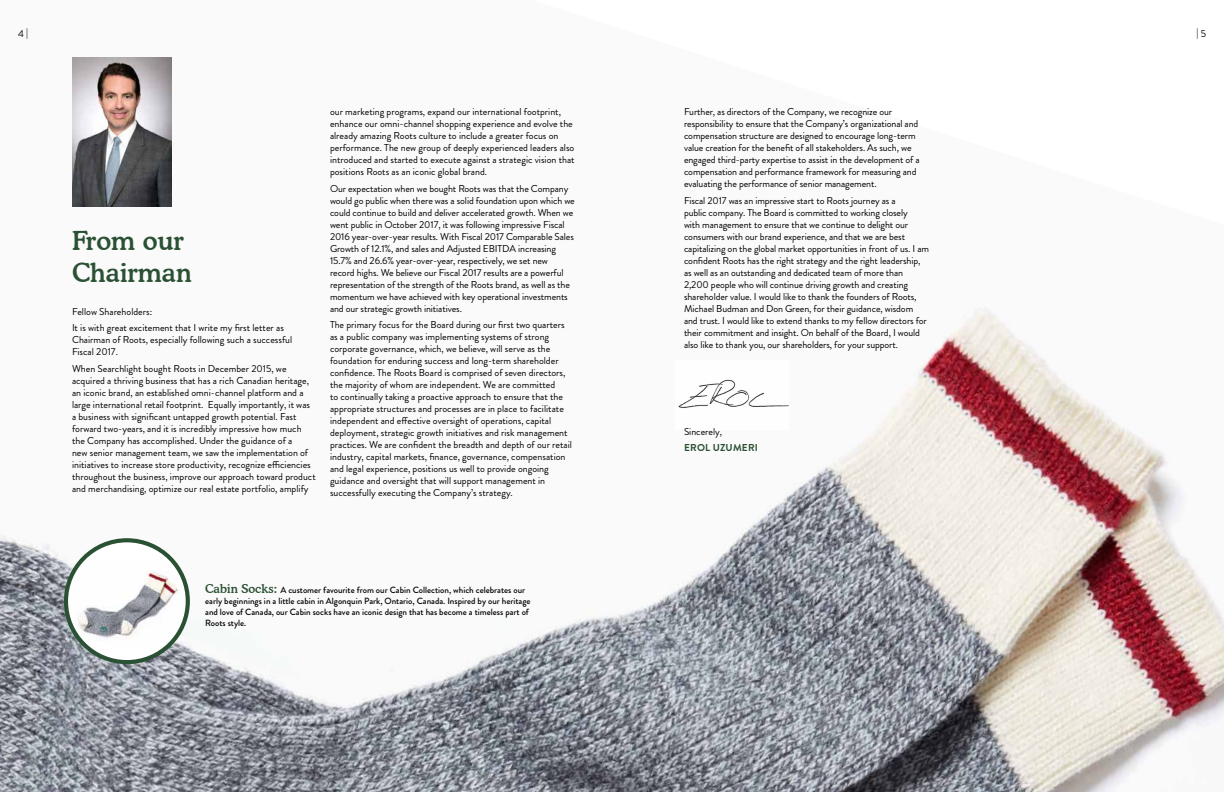
<style>
.page{position:relative;width:1224px;height:792px;background:#fff}
.page>*{position:absolute;margin:0;border:0;box-sizing:border-box;transform-origin:0 0}
.t1{font:500 26px/31.2px "Cooper BT";color:#2b5134}
.t2{font:10px/12px "Brandon Grotesque";color:#000}
.t3{font:700 10px "Brandon Grotesque";letter-spacing:.02em;color:#2b5134}
.t4{font:500 9px/10.8px "Brandon Grotesque";color:#000}
.s1{font-family:"Cooper BT";font-size:12px;color:#2b5134}
</style>
<div class="page">
<img style="left:0;top:57px;width:1224px;height:735px">
<img style="left:72px;top:57px;width:99px;height:149px">
<svg style="left:66px;top:540px;width:122px;height:122px"></svg>
<img style="left:66px;top:560px;width:122px;height:89px">
<div style="left:64px;top:538px;width:126px;height:126px;border:4px solid #2b5134;border-radius:50%"></div>
<img style="left:675px;top:361px;width:113px;height:68px">
<p class="t2" style="left:18px;top:28px;width:12px">4 |</p>
<h1 class="t1" style="left:72px;top:225px;width:121px">From our<br>Chairman</h1>
<p class="t2" style="left:72px;top:303px;width:213px;line-height:16.5px">Fellow Shareholders:<br>It is with great excitement that I write my first letter as</p>
<p class="t2" style="left:72px;top:334px;width:222px">Chairman of Roots, especially following such a successful<br>Fiscal 2017.</p>
<p class="t2" style="left:72px;top:362px;width:245px">When Searchlight bought Roots in December 2015, we acquired a thriving business that has a rich Canadian heritage, an iconic brand, an established omni-channel platform and a large international retail footprint. Equally importantly, it was a business with significant untapped growth potential. Fast forward two-years, and it is incredibly impressive how much the Company has accomplished. Under the guidance of a<br>new senior management team, we saw the implementation of initiatives to increase store productivity, recognize efficiencies throughout the business, improve our approach toward product and merchandising, optimize our real estate portfolio, amplify</p>
<p class="t2" style="left:330px;top:106px;width:246px">our marketing programs, expand our international footprint, enhance our omni-channel shopping experience and evolve the already amazing Roots culture to include a greater focus on performance. The new group of deeply experienced leaders also introduced and started to execute against a strategic vision that positions Roots as an iconic global brand.</p>
<p class="t2" style="left:330px;top:182px;width:246px">Our expectation when we bought Roots was that the Company would go public when there was a solid foundation upon which we could continue to build and deliver accelerated growth. When we went public in October 2017, it was following impressive Fiscal 2016 year-over-year results. With Fiscal 2017 Comparable Sales Growth of 12.1%, and sales and Adjusted EBITDA increasing 15.7% and 26.6% year-over-year, respectively, we set new record highs. We believe our Fiscal 2017 results are a powerful representation of the strength of the Roots brand, as well as the momentum we have achieved with key operational investments and our strategic growth initiatives.</p>
<p class="t2" style="left:330px;top:319px;width:244px">The primary focus for the Board during our first two quarters as a public company was implementing systems of strong corporate governance, which, we believe, will serve as the foundation for enduring success and long-term shareholder confidence. The Roots Board is comprised of seven directors, the majority of whom are independent. We are committed<br>to continually taking a proactive approach to ensure that the appropriate structures and processes are in place to facilitate independent and effective oversight of operations, capital deployment, strategic growth initiatives and risk management practices. We are confident the breadth and depth of our retail industry, capital markets, finance, governance, compensation and legal experience, positions us well to provide ongoing guidance and oversight that will support management in successfully executing the Company’s strategy.</p>
<p class="t4" style="left:205px;top:585px;width:327px"><span class="s1">Cabin Socks:</span> A customer favourite from our Cabin Collection, which celebrates our early beginnings in a little cabin in Algonquin Park, Ontario, Canada. Inspired by our heritage and love of Canada, our Cabin socks have an iconic design that has become a timeless part of Roots style.</p>
<p class="t2" style="left:684px;top:106px;width:237px">Further, as directors of the Company, we recognize our responsibility to ensure that the Company’s organizational and compensation structure are designed to encourage long-term value creation for the benefit of all stakeholders. As such, we engaged third-party expertise to assist in the development of a compensation and performance framework for measuring and evaluating the performance of senior management.</p>
<p class="t2" style="left:684px;top:194px;width:247px">Fiscal 2017 was an impressive start to Roots journey as a<br>public company. The Board is committed to working closely<br>with management to ensure that we continue to delight our consumers with our brand experience, and that we are best capitalizing on the global market opportunities in front of us. I am confident Roots has the right strategy and the right leadership, as well as an outstanding and dedicated team of more than 2,200 people who will continue driving growth and creating shareholder value. I would like to thank the founders of Roots, Michael Budman and Don Green, for their guidance, wisdom and trust. I would like to extend thanks to my fellow directors for their commitment and insight. On behalf of the Board, I would also like to thank you, our shareholders, for your support.</p>
<p class="t2" style="left:684px;top:426px;width:40px">Sincerely,</p>
<p class="t3" style="left:684px;top:441px;width:75px">EROL UZUMERI</p>
<p class="t2" style="left:1196px;top:28px;width:11px">| 5</p>
</div>
